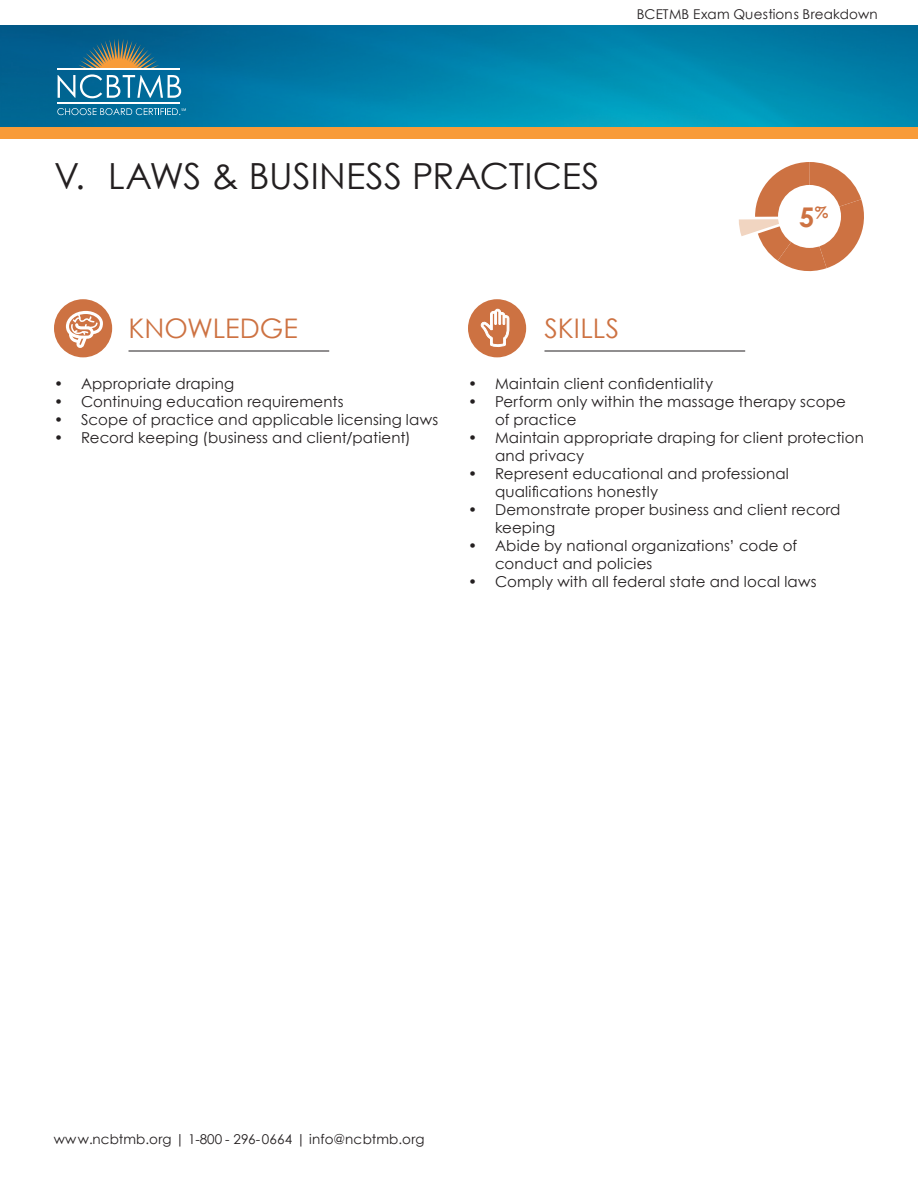
<style>
.page{position:relative;width:918px;height:1188px;background:#fff}
.page>*{position:absolute;margin:0;border:0;box-sizing:border-box;transform-origin:0 0}
.t1{font:36px "Century Gothic";color:#231f20}
.t2{font:700 27.15px "Century Gothic";color:#cd7242}
.Subhead{font:27px "Century Gothic";color:#cd7242}
.t3{font:15px/18px "Century Gothic";letter-spacing:.01em;color:#231f20}
.t4{font:13.5px "Century Gothic";color:#231f20}
</style>
<div class="page">
<div style="left:468px;top:299px;width:58px;height:58px;background:#cd7242;border-radius:50%"></div>
<svg style="left:481px;top:308px;width:29px;height:39px"></svg>
<div style="left:54px;top:299px;width:58px;height:58px;background:#cd7242;border-radius:50%"></div>
<svg style="left:66px;top:311px;width:37px;height:37px"></svg>
<hr style="left:544px;top:351px;width:201px;height:1px;background:#231f20">
<hr style="left:129px;top:351px;width:200px;height:1px;background:#231f20">
<svg style="left:739px;top:162px;width:125px;height:110px"></svg>
<div style="left:778px;top:185px;width:63px;height:63px;background:#fff;border-radius:50%"></div>
<img style="left:0;top:26px;width:918px;height:101px">
<div style="left:0;top:127px;width:918px;height:11px;background:#f89b38"></div>
<svg style="left:58px;top:38px;width:123px;height:60px;background:#367a96"></svg>
<hr style="left:57px;top:103px;width:123px;height:1px;background:#fff">
<hr style="left:57px;top:68px;width:123px;height:2px;background:#fff">
<svg style="left:57px;top:108px;width:129px;height:7px"></svg>
<p class="t4" style="left:637px;top:6px;width:242px">BCETMB Exam Questions Breakdown</p>
<p class="t1" style="left:54px;top:154px;width:547px">V. LAWS &amp; BUSINESS PRACTICES</p>
<p class="Subhead" style="left:129px;top:312px;width:171px">KNOWLEDGE</p>
<p class="Subhead" style="left:544px;top:312px;width:76px">SKILLS</p>
<h2 class="t2" style="left:799px;top:200px;width:31px">5<sup>%</sup></h2>
<p class="t3" style="left:54px;top:375px;width:182px">• Appropriate draping</p>
<p class="t3" style="left:54px;top:393px;width:291px">• Continuing education requirements</p>
<p class="t3" style="left:54px;top:411px;width:386px">• Scope of practice and applicable licensing laws</p>
<p class="t3" style="left:54px;top:429px;width:358px">• Record keeping (business and client/patient)</p>
<p class="t3" style="left:468px;top:375px;width:247px">• Maintain client confidentiality</p>
<p class="t3" style="left:495px;top:393px;width:352px;text-indent:-27px">• Perform only within the massage therapy scope of practice</p>
<p class="t3" style="left:495px;top:429px;width:371px;text-indent:-27px">• Maintain appropriate draping for client protection and privacy</p>
<p class="t3" style="left:495px;top:465px;width:295px;text-indent:-27px">• Represent educational and professional qualifications honestly</p>
<p class="t3" style="left:495px;top:501px;width:347px;text-indent:-27px">• Demonstrate proper business and client record keeping</p>
<p class="t3" style="left:495px;top:537px;width:304px;text-indent:-27px">• Abide by national organizations’ code of conduct and policies</p>
<p class="t3" style="left:468px;top:573px;width:350px">• Comply with all federal state and local laws</p>
<p class="t4" style="left:54px;top:1131px;width:372px">www.ncbtmb.org | 1-800 - 296-0664 | info@ncbtmb.org</p>
</div>
